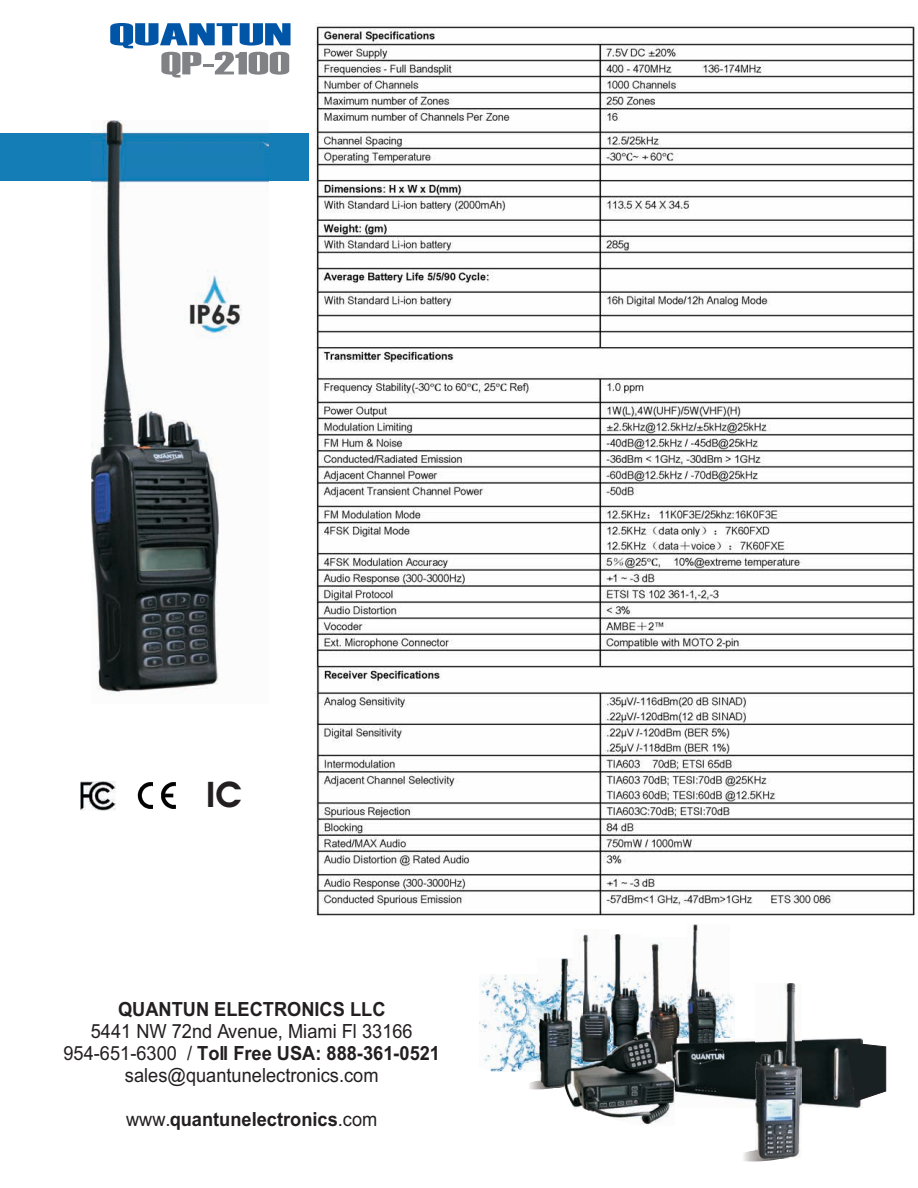
<style>
.page{position:relative;width:918px;height:1188px;background:#fff}
.page>*{position:absolute;margin:0;border:0;box-sizing:border-box;transform-origin:0 0}
.t1{font:700 35.4px "Avant Garde Bk BT";color:#231f20}
.t2{font:32.1px "Haettenschweiler";color:#808285;scale:1.69 1}
.t3{font:31.65px "Haettenschweiler";color:#0155a7;scale:2.06 1}
.t4{font:19.5px/22.2px "Arial Narrow";color:#231f20;text-align:center;scale:1.14 1}
.t5{font:700 19.5px "Arial Narrow";color:#231f20;scale:1.14 1}
.s1{font-weight:700}
.s2{font-weight:400}
</style>
<div class="page">
<div style="left:0;top:133px;width:918px;height:48px;background:#157db6"></div>
<img style="left:92px;top:120px;width:176px;height:573px">
<img style="left:479px;top:974px;width:133px;height:98px">
<img style="left:687px;top:995px;width:48px;height:43px">
<img style="left:612px;top:935px;width:27px;height:97px">
<img style="left:639px;top:943px;width:48px;height:96px">
<img style="left:688px;top:925px;width:42px;height:114px">
<img style="left:580px;top:930px;width:30px;height:102px">
<img style="left:675px;top:1039px;width:187px;height:68px">
<svg style="left:846px;top:1042px;width:40px;height:59px"></svg>
<img style="left:743px;top:1150px;width:36px;height:12px">
<img style="left:529px;top:1080px;width:35px;height:10px">
<img style="left:755px;top:983px;width:47px;height:176px">
<img style="left:538px;top:959px;width:45px;height:128px">
<img style="left:564px;top:1032px;width:111px;height:94px">
<img style="left:137px;top:782px;width:39px;height:27px">
<img style="left:80px;top:781px;width:35px;height:29px">
<img style="left:309px;top:23px;width:609px;height:893px">
<h3 class="t3" style="left:109px;top:23px;width:90px">QUANTUN</h3>
<h2 class="t2" style="left:161px;top:52px;width:78px">QP-2100</h2>
<h1 class="t1" style="left:206px;top:780px;width:37px">IC</h1>
<p class="t5" style="left:118px;top:1001px;width:236px">QUANTUN ELECTRONICS LLC</p>
<p class="t4" style="left:63px;top:1022px;width:332px">5441 NW 72nd Avenue, Miami Fl 33166<br>954-651-6300 / <span class="s1">Toll Free USA: 888-361-0521 </span>sales@quantunelectronics.com</p>
<p class="t5" style="left:126px;top:1112px;width:222px"><span class="s2">www.</span>quantunelectronics<span class="s2">.com</span></p>
</div>
